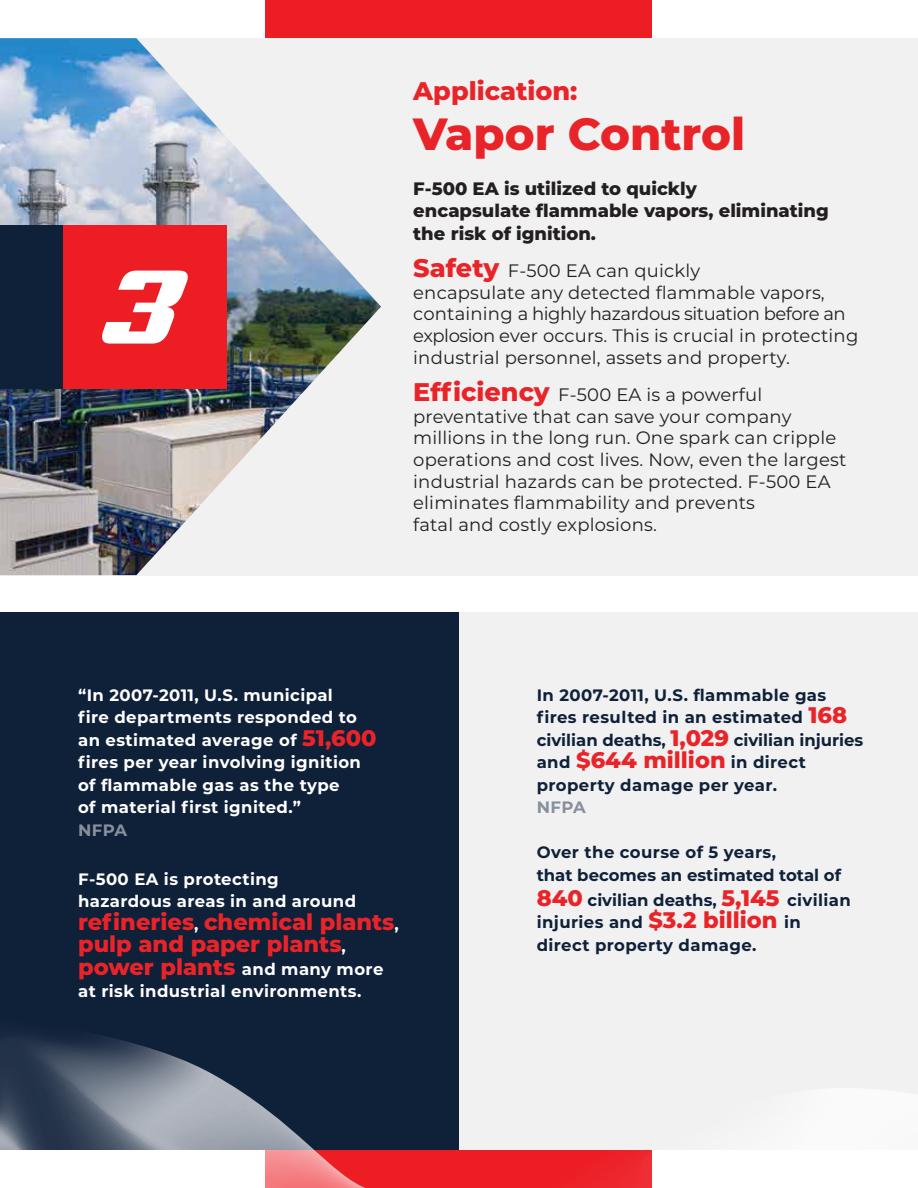
<style>
.page{position:relative;width:918px;height:1188px;background:#fff}
.page>*{position:absolute;margin:0;border:0;box-sizing:border-box;transform-origin:0 0}
.t1{font:800 45px "Montserrat";color:#e92429}
.t2{font:800 25.5px "Montserrat";color:#e92429}
.t3{font:800 22.5px/22.5px "Montserrat";color:#e92429}
.t4{font:18px/21.6px "Montserrat";letter-spacing:.01em;color:#231f20}
.t5{font:800 18px/22.5px "Montserrat";color:#231f20}
.t6{font:700 16.5px/22.5px "Montserrat";letter-spacing:.025em;color:#fff}
.t7{font:700 16.5px/22.5px "Montserrat";letter-spacing:.025em;color:#0f2039}
.t8{font:700 16.5px/22.5px "Montserrat";color:#0f2039}
.t9{font:700 16.5px "Montserrat";letter-spacing:.025em;color:#87909c}
.s1{font-weight:800;font-size:25.5px;color:#e92429}
.s2{font-weight:800;font-size:22.5px;color:#e92429}
.s3{font-weight:700;font-size:16.5px;color:#fff}
</style>
<div class="page">
<div style="left:266px;top:0;width:386px;height:38px;background:#ed1d24"></div>
<div style="left:266px;top:1150px;width:386px;height:38px;background:#ed1d24"></div>
<div style="left:459px;top:613px;width:459px;height:537px;background:#f1f1f2"></div>
<div style="left:0;top:613px;width:459px;height:537px;background:#0f2039"></div>
<div style="left:0;top:38px;width:918px;height:537px;background:#f1f1f2"></div>
<img style="left:0;top:38px;width:381px;height:537px">
<div style="left:0;top:225px;width:63px;height:164px;background:#0f2039"></div>
<div style="left:63px;top:225px;width:164px;height:164px;background:#ed1d24"></div>
<svg style="left:102px;top:271px;width:86px;height:73px"></svg>
<svg style="left:0;top:1035px;width:365px;height:153px"></svg>
<svg style="left:614px;top:1151px;width:38px;height:37px"></svg>
<h2 class="t2" style="left:413px;top:72px;width:166px">Application:</h2>
<h1 class="t1" style="left:413px;top:101px;width:334px">Vapor Control</h1>
<p class="t5" style="left:413px;top:176px;width:417px">F-500 EA is utilized to quickly<br>encapsulate flammable vapors, eliminating the risk of ignition.</p>
<p class="t4" style="left:413px;top:259px;width:447px"><span class="s1">Safety</span> F-500 EA can quickly<br>encapsulate any detected flammable vapors, containing a highly hazardous situation before an explosion ever occurs. This is crucial in protecting industrial personnel, assets and property.</p>
<p class="t4" style="left:413px;top:383px;width:435px"><span class="s1">Efficiency</span> F-500 EA is a powerful preventative that can save your company millions in the long run. One spark can cripple operations and cost lives. Now, even the largest industrial hazards can be protected. F-500 EA eliminates flammability and prevents<br>fatal and costly explosions.</p>
<p class="t6" style="left:78px;top:683px;width:300px">“In 2007-2011, U.S. municipal<br>fire departments responded to an estimated average of <span class="s2">51,600 </span>fires per year involving ignition of flammable gas as the type<br>of material first ignited.”</p>
<p class="t9" style="left:78px;top:818px;width:51px">NFPA</p>
<p class="t6" style="left:78px;top:867px;width:280px">F-500 EA is protecting hazardous areas in and around</p>
<p class="t3" style="left:78px;top:909px;width:322px">refineries<span class="s3">,</span> chemical plants<span class="s3">, </span>pulp and paper plants<span class="s3">, </span>power plants <span class="s3">and many more</span></p>
<p class="t6" style="left:78px;top:979px;width:285px">at risk industrial environments.</p>
<p class="t7" style="left:537px;top:683px;width:328px">In 2007-2011, U.S. flammable gas fires resulted in an estimated <span class="s2">168 </span>civilian deaths, <span class="s2">1,029</span> civilian injuries and <span class="s2">$644 million</span> in direct property damage per year.</p>
<p class="t9" style="left:537px;top:795px;width:51px">NFPA</p>
<p class="t8" style="left:537px;top:840px;width:306px">Over the course of 5 years,<br>that becomes an estimated total of</p>
<p class="t7" style="left:537px;top:888px;width:316px"><span class="s2">840</span> civilian deaths, <span class="s2">5,145</span> civilian injuries and <span class="s2">$3.2 billion</span> in direct property damage.</p>
</div>
